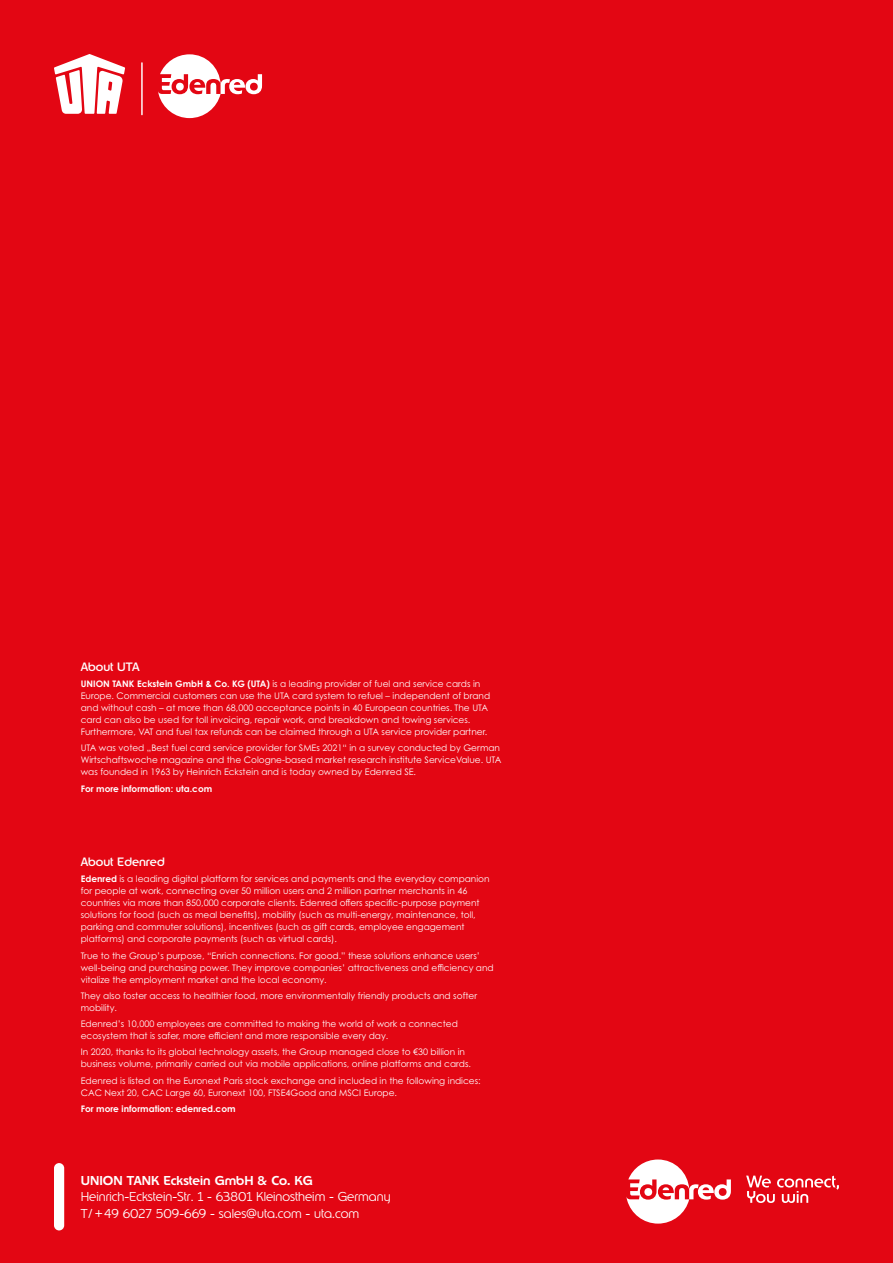
<style>
.page{position:relative;width:893px;height:1263px;background:#e30613}
.page>*{position:absolute;margin:0;border:0;box-sizing:border-box;transform-origin:0 0}
.t1{font:300 12.75px/16.5px "Edenred";color:#fff}
.t2{font:500 12.75px "Edenred";color:#fff}
.t3{font:12px "Edenred";color:#fff}
.t4{font:9px/12px "Century Gothic Pro";color:#fff}
.t5{font:700 9px "Century Gothic Pro";color:#fff}
.s1{font-weight:700}
</style>
<div class="page">
<svg style="left:626px;top:1159px;width:105px;height:64px"></svg>
<svg style="left:746px;top:1175px;width:93px;height:28px"></svg>
<div style="left:54px;top:1163px;width:10px;height:67px;background:#fff;border-radius:5px"></div>
<svg style="left:54px;top:54px;width:71px;height:60px"></svg>
<svg style="left:158px;top:54px;width:104px;height:64px"></svg>
<hr style="left:141px;top:62px;width:2px;height:53px;background:#fff">
<h2 class="t3" style="left:81px;top:659px;width:61px">About UTA</h2>
<p class="t4" style="left:81px;top:678px;width:411px"><span class="s1">UNION TANK Eckstein GmbH &amp; Co. KG (UTA)</span> is a leading provider of fuel and service cards in Europe. Commercial customers can use the UTA card system to refuel – independent of brand and without cash – at more than 68,000 acceptance points in 40 European countries. The UTA card can also be used for toll invoicing, repair work, and breakdown and towing services.<br>Furthermore, VAT and fuel tax refunds can be claimed through a UTA service provider partner.</p>
<p class="t4" style="left:81px;top:742px;width:422px">UTA was voted „Best fuel card service provider for SMEs 2021“ in a survey conducted by German<br>Wirtschaftswoche magazine and the Cologne-based market research institute ServiceValue. UTA was founded in 1963 by Heinrich Eckstein and is today owned by Edenred SE.</p>
<p class="t5" style="left:81px;top:783px;width:133px">For more information: uta.com</p>
<h2 class="t3" style="left:81px;top:854px;width:85px">About Edenred</h2>
<p class="t4" style="left:81px;top:873px;width:410px"><span class="s1">Edenred</span> is a leading digital platform for services and payments and the everyday companion for people at work, connecting over 50 million users and 2 million partner merchants in 46 countries via more than 850,000 corporate clients. Edenred offers specific-purpose payment solutions for food (such as meal benefits), mobility (such as multi-energy, maintenance, toll, parking and commuter solutions), incentives (such as gift cards, employee engagement platforms) and corporate payments (such as virtual cards).</p>
<p class="t4" style="left:81px;top:949px;width:415px">True to the Group’s purpose, “Enrich connections. For good.” these solutions enhance users’ well-being and purchasing power. They improve companies’ attractiveness and efficiency and vitalize the employment market and the local economy.</p>
<p class="t4" style="left:81px;top:989px;width:398px">They also foster access to healthier food, more environmentally friendly products and softer mobility.</p>
<p class="t4" style="left:81px;top:1018px;width:379px">Edenred’s 10,000 employees are committed to making the world of work a connected ecosystem that is safer, more efficient and more responsible every day.</p>
<p class="t4" style="left:81px;top:1046px;width:392px">In 2020, thanks to its global technology assets, the Group managed close to €30 billion in business volume, primarily carried out via mobile applications, online platforms and cards.</p>
<p class="t4" style="left:81px;top:1074px;width:402px">Edenred is listed on the Euronext Paris stock exchange and included in the following indices:<br>CAC Next 20, CAC Large 60, Euronext 100, FTSE4Good and MSCI Europe.</p>
<p class="t5" style="left:81px;top:1103px;width:156px">For more information: edenred.com</p>
<h1 class="t2" style="left:81px;top:1171px;width:234px">UNION TANK Eckstein GmbH &amp; Co. KG</h1>
<h1 class="t1" style="left:81px;top:1188px;width:311px">Heinrich-Eckstein-Str. 1 - 63801 Kleinostheim - Germany<br>T/+49 6027 509-669 - sales@uta.com - uta.com</h1>
</div>
